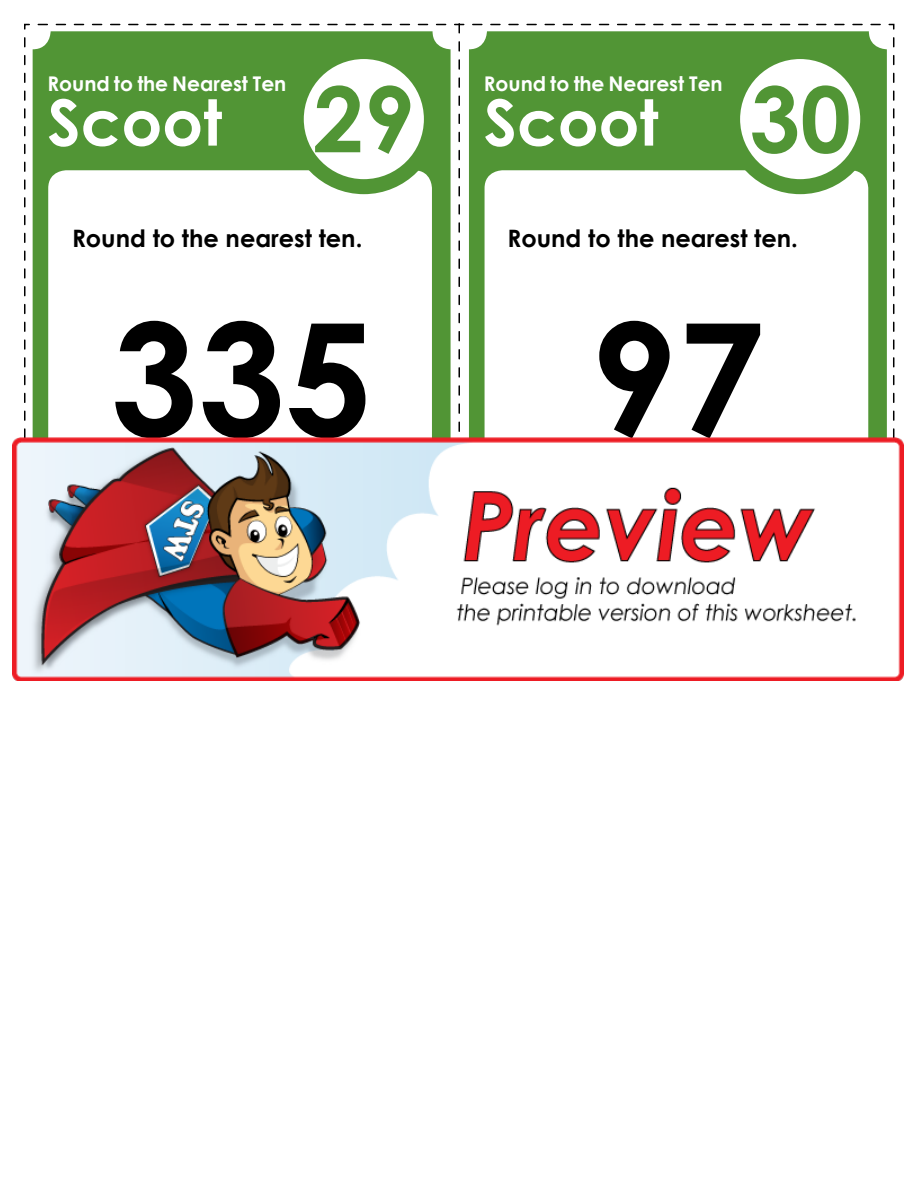
<style>
.page{position:relative;width:918px;height:1188px;background:#fff}
.page>*{position:absolute;margin:0;border:0;box-sizing:border-box;transform-origin:0 0}
.t1{font:700 156px "Century Gothic 2";color:#000}
.t2{font:700 63.75px "Century Gothic 2";color:#fff}
.t3{font:700 24px "Century Gothic 2";color:#000}
.t4{font:700 20.25px "Century Gothic 2";color:#fff}
.s1{font-size:90.75px;color:#519535}
</style>
<div class="page">
<div style="left:33px;top:31px;width:418px;height:555px;background:#519535;border-radius:18px"></div>
<div style="left:48px;top:170px;width:384px;height:267px;background:#fff"></div>
<div style="left:296px;top:52px;width:135px;height:135px;background:#fff;border-radius:50%"></div>
<div style="left:289px;top:44px;width:150px;height:150px;border:15px solid #519535;border-radius:50%"></div>
<div style="left:469px;top:31px;width:418px;height:555px;background:#519535;border-radius:18px"></div>
<div style="left:485px;top:170px;width:383px;height:267px;background:#fff"></div>
<div style="left:733px;top:52px;width:135px;height:135px;background:#fff;border-radius:50%"></div>
<div style="left:725px;top:44px;width:150px;height:150px;border:15px solid #519535;border-radius:50%"></div>
<img style="left:13px;top:437px;width:891px;height:243px">
<p class="t4" style="left:48px;top:68px;width:240px">Round to the Nearest Ten</p>
<h2 class="t2" style="left:48px;top:74px;width:369px">Scoot <span class="s1">29</span></h2>
<p class="t3" style="left:72px;top:220px;width:292px">Round to the nearest ten.</p>
<h1 class="t1" style="left:111px;top:261px;width:264px">335</h1>
<p class="t4" style="left:484px;top:68px;width:240px">Round to the Nearest Ten</p>
<h2 class="t2" style="left:484px;top:74px;width:369px">Scoot <span class="s1">30</span></h2>
<p class="t3" style="left:508px;top:220px;width:292px">Round to the nearest ten.</p>
<h1 class="t1" style="left:590px;top:261px;width:176px">97</h1>
</div>
